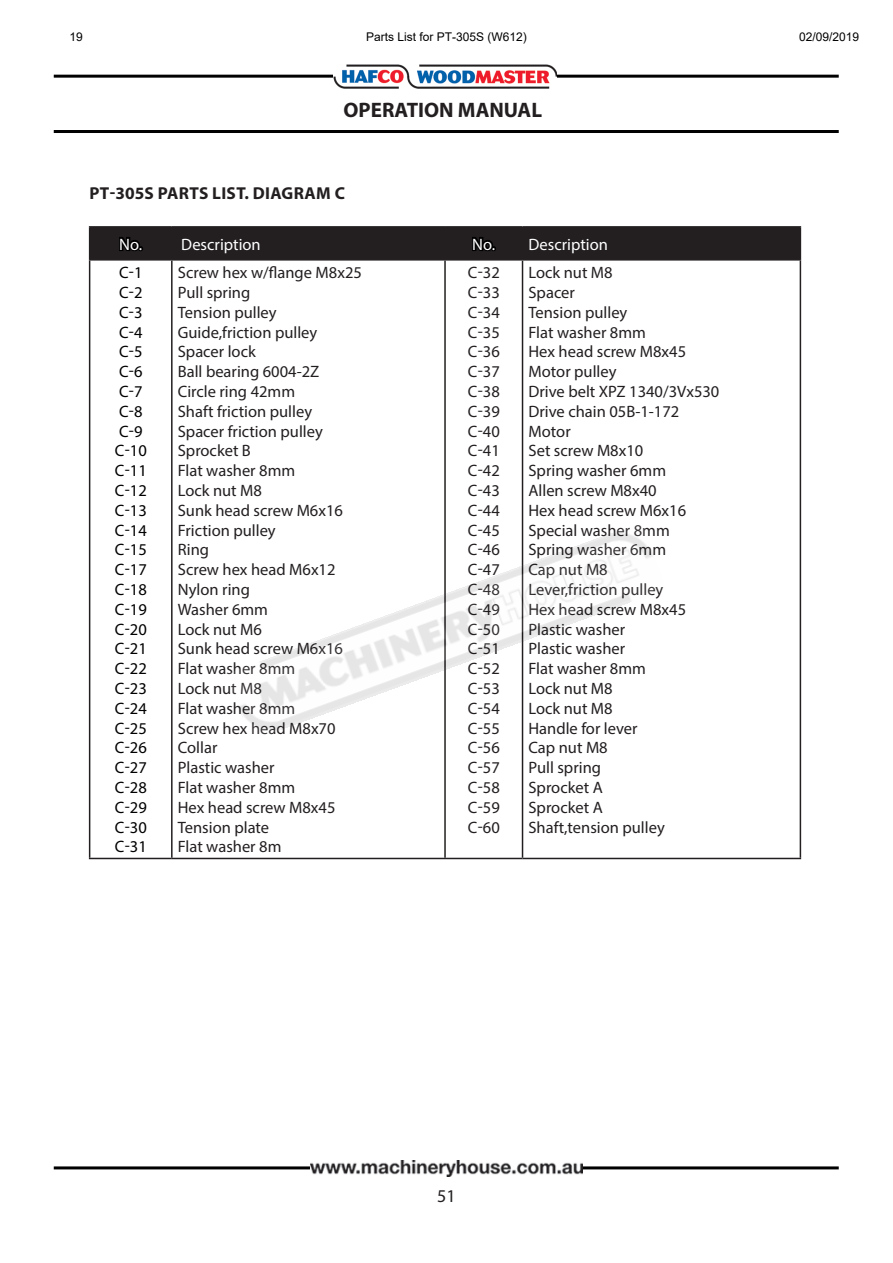
<style>
.page{position:relative;width:893px;height:1263px;background:#fff}
.page>*{position:absolute;margin:0;border:0;box-sizing:border-box;transform-origin:0 0}
.t1{font:700 21px "Myriad Pro";color:#231f20}
.t2{font:18px "Myriad Pro";color:#231f20}
.t3{font:700 17.25px "Myriad Pro";letter-spacing:.02em;color:#231f20}
.t4{font:16.5px "Myriad Pro";color:#231f20}
.t5{font:16.5px "Myriad Pro";color:#000}
.t6{font:16.5px "Myriad Pro";color:#fff}
.t7{font:12px "Arial";color:#000}
.s1{color:#fff}
</style>
<div class="page">
<hr style="left:54px;top:75px;width:785px;height:3px;background:#000">
<img style="left:334px;top:65px;width:223px;height:24px">
<hr style="left:54px;top:1166px;width:785px;height:3px;background:#000">
<hr style="left:54px;top:130px;width:785px;height:3px;background:#000">
<img style="left:310px;top:1160px;width:272px;height:17px">
<hr style="left:89px;top:226px;width:83px;height:2px;background:#231f20">
<hr style="left:89px;top:228px;width:1px;height:31px;background:#231f20">
<hr style="left:172px;top:226px;width:273px;height:2px;background:#231f20">
<hr style="left:445px;top:226px;width:77px;height:2px;background:#231f20">
<hr style="left:522px;top:226px;width:279px;height:2px;background:#231f20">
<hr style="left:800px;top:228px;width:1px;height:31px;background:#231f20">
<hr style="left:89px;top:259px;width:83px;height:2px;background:#231f20">
<hr style="left:89px;top:261px;width:1px;height:597px;background:#231f20">
<hr style="left:171px;top:261px;width:2px;height:597px;background:#231f20">
<hr style="left:444px;top:261px;width:2px;height:597px;background:#231f20">
<hr style="left:522px;top:259px;width:279px;height:2px;background:#231f20">
<hr style="left:522px;top:261px;width:1px;height:597px;background:#231f20">
<hr style="left:800px;top:261px;width:1px;height:597px;background:#231f20">
<hr style="left:89px;top:858px;width:83px;height:1px;background:#231f20">
<hr style="left:172px;top:858px;width:273px;height:1px;background:#231f20">
<hr style="left:445px;top:858px;width:77px;height:1px;background:#231f20">
<hr style="left:522px;top:858px;width:279px;height:1px;background:#231f20">
<div style="left:90px;top:228px;width:710px;height:33px;background:#231f20"></div>
<img style="left:238px;top:523px;width:416px;height:217px">
<p class="t7" style="left:70px;top:28px;width:15px">19</p>
<p class="t7" style="left:366px;top:28px;width:162px">Parts List for PT-305S (W612)</p>
<p class="t7" style="left:799px;top:28px;width:62px">02/09/2019</p>
<p class="t1" style="left:343px;top:96px;width:200px">OPERATION MANUAL</p>
<p class="t3" style="left:90px;top:182px;width:257px">PT-305S PARTS LIST. DIAGRAM C</p>
<p class="t6" style="left:119px;top:234px;width:24px">No.</p>
<p class="t6" style="left:181px;top:234px;width:81px">Description</p>
<p class="t6" style="left:472px;top:234px;width:24px">No.</p>
<p class="t6" style="left:528px;top:234px;width:81px">Description</p>
<p class="t5" style="left:119px;top:262px;width:25px">C-1</p>
<p class="t5" style="left:119px;top:282px;width:25px">C-2</p>
<p class="t5" style="left:119px;top:302px;width:25px">C-3</p>
<p class="t5" style="left:119px;top:322px;width:25px">C-4</p>
<p class="t5" style="left:119px;top:342px;width:25px">C-5</p>
<p class="t5" style="left:119px;top:361px;width:25px">C-6</p>
<p class="t5" style="left:119px;top:381px;width:25px">C-7</p>
<p class="t5" style="left:119px;top:401px;width:25px">C-8</p>
<p class="t5" style="left:119px;top:421px;width:25px">C-9</p>
<p class="t5" style="left:115px;top:441px;width:34px">C-10</p>
<p class="t5" style="left:115px;top:460px;width:34px">C-11</p>
<p class="t5" style="left:115px;top:480px;width:34px">C-12</p>
<p class="t5" style="left:115px;top:500px;width:34px">C-13</p>
<p class="t5" style="left:115px;top:520px;width:34px">C-14</p>
<p class="t5" style="left:115px;top:540px;width:34px">C-15</p>
<p class="t5" style="left:115px;top:559px;width:34px">C-17</p>
<p class="t5" style="left:115px;top:579px;width:34px">C-18</p>
<p class="t5" style="left:115px;top:599px;width:34px">C-19</p>
<p class="t5" style="left:115px;top:619px;width:34px">C-20</p>
<p class="t5" style="left:115px;top:639px;width:34px">C-21</p>
<p class="t5" style="left:115px;top:658px;width:34px">C-22</p>
<p class="t5" style="left:115px;top:678px;width:34px">C-23</p>
<p class="t5" style="left:115px;top:698px;width:34px">C-24</p>
<p class="t5" style="left:115px;top:718px;width:34px">C-25</p>
<p class="t5" style="left:115px;top:738px;width:34px">C-26</p>
<p class="t5" style="left:115px;top:757px;width:34px">C-27</p>
<p class="t5" style="left:115px;top:777px;width:34px">C-28</p>
<p class="t5" style="left:115px;top:797px;width:34px">C-29</p>
<p class="t5" style="left:115px;top:817px;width:34px">C-30</p>
<p class="t5" style="left:115px;top:837px;width:34px">C-31</p>
<p class="t4" style="left:178px;top:262px;width:186px">Screw hex w/flange M8x25</p>
<p class="t4" style="left:178px;top:282px;width:74px">Pull spring</p>
<p class="t4" style="left:178px;top:302px;width:100px">Tension pulley</p>
<p class="t4" style="left:178px;top:322px;width:141px">Guide,friction pulley</p>
<p class="t4" style="left:178px;top:342px;width:80px">Spacer lock</p>
<p class="t4" style="left:178px;top:361px;width:143px">Ball bearing 6004-2Z</p>
<p class="t4" style="left:178px;top:381px;width:119px">Circle ring 42mm</p>
<p class="t4" style="left:178px;top:401px;width:136px">Shaft friction pulley</p>
<p class="t4" style="left:178px;top:421px;width:147px">Spacer friction pulley</p>
<p class="t4" style="left:178px;top:441px;width:75px">Sprocket B</p>
<p class="t4" style="left:178px;top:460px;width:119px">Flat washer 8mm</p>
<p class="t4" style="left:178px;top:480px;width:86px">Lock nut M8</p>
<p class="t4" style="left:178px;top:500px;width:167px">Sunk head screw M6x16</p>
<p class="t4" style="left:178px;top:520px;width:99px">Friction pulley</p>
<p class="t4" style="left:178px;top:540px;width:33px">Ring</p>
<p class="t4" style="left:178px;top:559px;width:159px">Screw hex head M6x12</p>
<p class="t4" style="left:178px;top:579px;width:74px">Nylon ring</p>
<p class="t4" style="left:178px;top:599px;width:92px">Washer 6mm</p>
<p class="t4" style="left:178px;top:619px;width:86px">Lock nut M6</p>
<p class="t4" style="left:178px;top:639px;width:167px">Sunk head screw M6x16</p>
<p class="t4" style="left:178px;top:658px;width:119px">Flat washer 8mm</p>
<p class="t4" style="left:178px;top:678px;width:86px">Lock nut M8</p>
<p class="t4" style="left:178px;top:698px;width:119px">Flat washer 8mm</p>
<p class="t4" style="left:178px;top:718px;width:159px">Screw hex head M8x70</p>
<p class="t4" style="left:178px;top:738px;width:41px">Collar</p>
<p class="t4" style="left:178px;top:757px;width:98px">Plastic washer</p>
<p class="t4" style="left:178px;top:777px;width:119px">Flat washer 8mm</p>
<p class="t4" style="left:178px;top:797px;width:159px">Hex head screw M8x45</p>
<p class="t4" style="left:178px;top:817px;width:93px">Tension plate</p>
<p class="t4" style="left:178px;top:837px;width:119px">Flat washer 8m<span class="s1">m</span></p>
<p class="t4" style="left:528px;top:262px;width:86px">Lock nut M8</p>
<p class="t4" style="left:528px;top:282px;width:48px">Spacer</p>
<p class="t4" style="left:528px;top:302px;width:100px">Tension pulley</p>
<p class="t4" style="left:528px;top:322px;width:119px">Flat washer 8mm</p>
<p class="t4" style="left:528px;top:342px;width:159px">Hex head screw M8x45</p>
<p class="t4" style="left:528px;top:361px;width:90px">Motor pulley</p>
<p class="t4" style="left:528px;top:381px;width:192px">Drive belt XPZ 1340/3Vx530</p>
<p class="t4" style="left:528px;top:401px;width:152px">Drive chain 05B-1-172</p>
<p class="t4" style="left:528px;top:421px;width:44px">Motor</p>
<p class="t4" style="left:528px;top:441px;width:116px">Set screw M8x10</p>
<p class="t4" style="left:528px;top:460px;width:139px">Spring washer 6mm</p>
<p class="t4" style="left:528px;top:480px;width:130px">Allen screw M8x40</p>
<p class="t4" style="left:528px;top:500px;width:159px">Hex head screw M6x16</p>
<p class="t4" style="left:528px;top:520px;width:143px">Special washer 8mm</p>
<p class="t4" style="left:528px;top:540px;width:139px">Spring washer 6mm</p>
<p class="t4" style="left:528px;top:559px;width:81px">Cap nut M8</p>
<p class="t4" style="left:528px;top:579px;width:136px">Lever,friction pulley</p>
<p class="t4" style="left:528px;top:599px;width:159px">Hex head screw M8x45</p>
<p class="t4" style="left:528px;top:619px;width:98px">Plastic washer</p>
<p class="t4" style="left:528px;top:639px;width:98px">Plastic washer</p>
<p class="t4" style="left:528px;top:658px;width:119px">Flat washer 8mm</p>
<p class="t4" style="left:528px;top:678px;width:86px">Lock nut M8</p>
<p class="t4" style="left:528px;top:698px;width:86px">Lock nut M8</p>
<p class="t4" style="left:528px;top:718px;width:110px">Handle for lever</p>
<p class="t4" style="left:528px;top:738px;width:81px">Cap nut M8</p>
<p class="t4" style="left:528px;top:757px;width:74px">Pull spring</p>
<p class="t4" style="left:528px;top:777px;width:76px">Sprocket A</p>
<p class="t4" style="left:528px;top:797px;width:76px">Sprocket A</p>
<p class="t4" style="left:528px;top:817px;width:138px">Shaft,tension pulley</p>
<p class="t4" style="left:468px;top:262px;width:34px">C-32</p>
<p class="t4" style="left:468px;top:282px;width:34px">C-33</p>
<p class="t4" style="left:468px;top:302px;width:34px">C-34</p>
<p class="t4" style="left:468px;top:322px;width:34px">C-35</p>
<p class="t4" style="left:468px;top:342px;width:34px">C-36</p>
<p class="t4" style="left:468px;top:361px;width:34px">C-37</p>
<p class="t4" style="left:468px;top:381px;width:34px">C-38</p>
<p class="t4" style="left:468px;top:401px;width:34px">C-39</p>
<p class="t4" style="left:468px;top:421px;width:34px">C-40</p>
<p class="t4" style="left:468px;top:441px;width:34px">C-41</p>
<p class="t4" style="left:468px;top:460px;width:34px">C-42</p>
<p class="t4" style="left:468px;top:480px;width:34px">C-43</p>
<p class="t4" style="left:468px;top:500px;width:34px">C-44</p>
<p class="t4" style="left:468px;top:520px;width:34px">C-45</p>
<p class="t4" style="left:468px;top:540px;width:34px">C-46</p>
<p class="t4" style="left:468px;top:559px;width:34px">C-47</p>
<p class="t4" style="left:468px;top:579px;width:34px">C-48</p>
<p class="t4" style="left:468px;top:599px;width:34px">C-49</p>
<p class="t4" style="left:468px;top:619px;width:34px">C-50</p>
<p class="t4" style="left:468px;top:639px;width:34px">C-51</p>
<p class="t4" style="left:468px;top:658px;width:34px">C-52</p>
<p class="t4" style="left:468px;top:678px;width:34px">C-53</p>
<p class="t4" style="left:468px;top:698px;width:34px">C-54</p>
<p class="t4" style="left:468px;top:718px;width:34px">C-55</p>
<p class="t4" style="left:468px;top:738px;width:34px">C-56</p>
<p class="t4" style="left:468px;top:757px;width:34px">C-57</p>
<p class="t4" style="left:468px;top:777px;width:34px">C-58</p>
<p class="t4" style="left:468px;top:797px;width:34px">C-59</p>
<p class="t4" style="left:468px;top:817px;width:34px">C-60</p>
<p class="t2" style="left:437px;top:1185px;width:20px">51</p>
</div>
